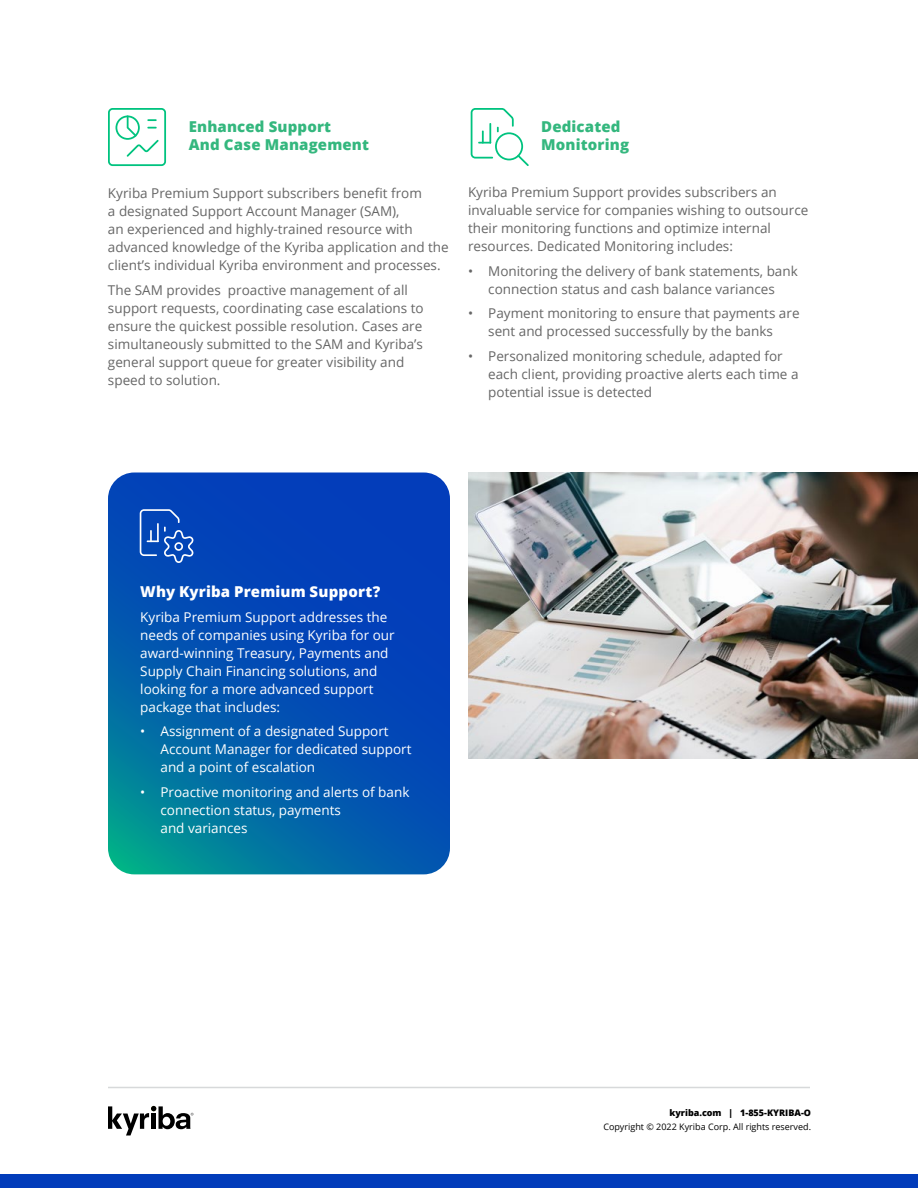
<style>
.page{position:relative;width:918px;height:1188px;background:#fff}
.page>*{position:absolute;margin:0;border:0;box-sizing:border-box;transform-origin:0 0}
.t1{font:800 15px/18px "Open Sans";letter-spacing:.01em;color:#34b77e}
.t2{font:800 15px "Open Sans";letter-spacing:.01em;color:#fff}
.t3{font:13.5px/18px "Open Sans";color:#666}
.t4{font:13.5px/18px "Open Sans";color:#fff}
.t5{font:9px "Open Sans";color:#000}
.t6{font:800 9px "Open Sans";color:#000}
</style>
<div class="page">
<svg style="left:108px;top:1106px;width:85px;height:30px"></svg>
<div style="left:0;top:1174px;width:918px;height:14px;background:#023cba"></div>
<hr style="left:108px;top:1087px;width:702px;height:1px;background:#d7d9da">
<img style="left:468px;top:472px;width:450px;height:287px">
<svg style="left:108px;top:472px;width:342px;height:402px;background:#0354b0"></svg>
<svg style="left:140px;top:509px;width:54px;height:54px;background:#2962c1"></svg>
<svg style="left:471px;top:108px;width:58px;height:58px"></svg>
<svg style="left:108px;top:108px;width:58px;height:58px"></svg>
<p class="t1" style="left:189px;top:117px;width:182px">Enhanced Support<br>And Case Management</p>
<p class="t1" style="left:541px;top:117px;width:89px">Dedicated<br>Monitoring</p>
<p class="t3" style="left:468px;top:183px;width:342px">Kyriba Premium Support provides subscribers an invaluable service for companies wishing to outsource their monitoring functions and optimize internal resources. Dedicated Monitoring includes:</p>
<p class="t3" style="left:468px;top:261px;width:331px;text-align:center">• Monitoring the delivery of bank statements, bank connection status and cash balance variances</p>
<p class="t3" style="left:468px;top:304px;width:333px;text-align:center">• Payment monitoring to ensure that payments are sent and processed successfully by the banks</p>
<p class="t3" style="left:488px;top:347px;width:312px;text-indent:-20px">• Personalized monitoring schedule, adapted for each client, providing proactive alerts each time a potential issue is detected</p>
<p class="t3" style="left:108px;top:184px;width:342px">Kyriba Premium Support subscribers benefit from<br>a designated Support Account Manager (SAM),<br>an experienced and highly-trained resource with advanced knowledge of the Kyriba application and the client’s individual Kyriba environment and processes.</p>
<p class="t3" style="left:108px;top:281px;width:317px">The SAM provides proactive management of all support requests, coordinating case escalations to ensure the quickest possible resolution. Cases are simultaneously submitted to the SAM and Kyriba’s general support queue for greater visibility and speed to solution.</p>
<p class="t2" style="left:140px;top:580px;width:241px">Why Kyriba Premium Support?</p>
<p class="t4" style="left:140px;top:607px;width:256px">Kyriba Premium Support addresses the needs of companies using Kyriba for our award-winning Treasury, Payments and Supply Chain Financing solutions, and looking for a more advanced support package that includes:</p>
<p class="t4" style="left:161px;top:722px;width:252px;text-indent:-20px">• Assignment of a designated Support<br>Account Manager for dedicated support and a point of escalation</p>
<p class="t4" style="left:161px;top:783px;width:250px;text-indent:-20px">• Proactive monitoring and alerts of bank connection status, payments<br>and variances</p>
<p class="t6" style="left:669px;top:1106px;width:143px">kyriba.com | 1-855-KYRIBA-O</p>
<p class="t5" style="left:603px;top:1120px;width:209px">Copyright © 2022 Kyriba Corp. All rights reserved.</p>
</div>
